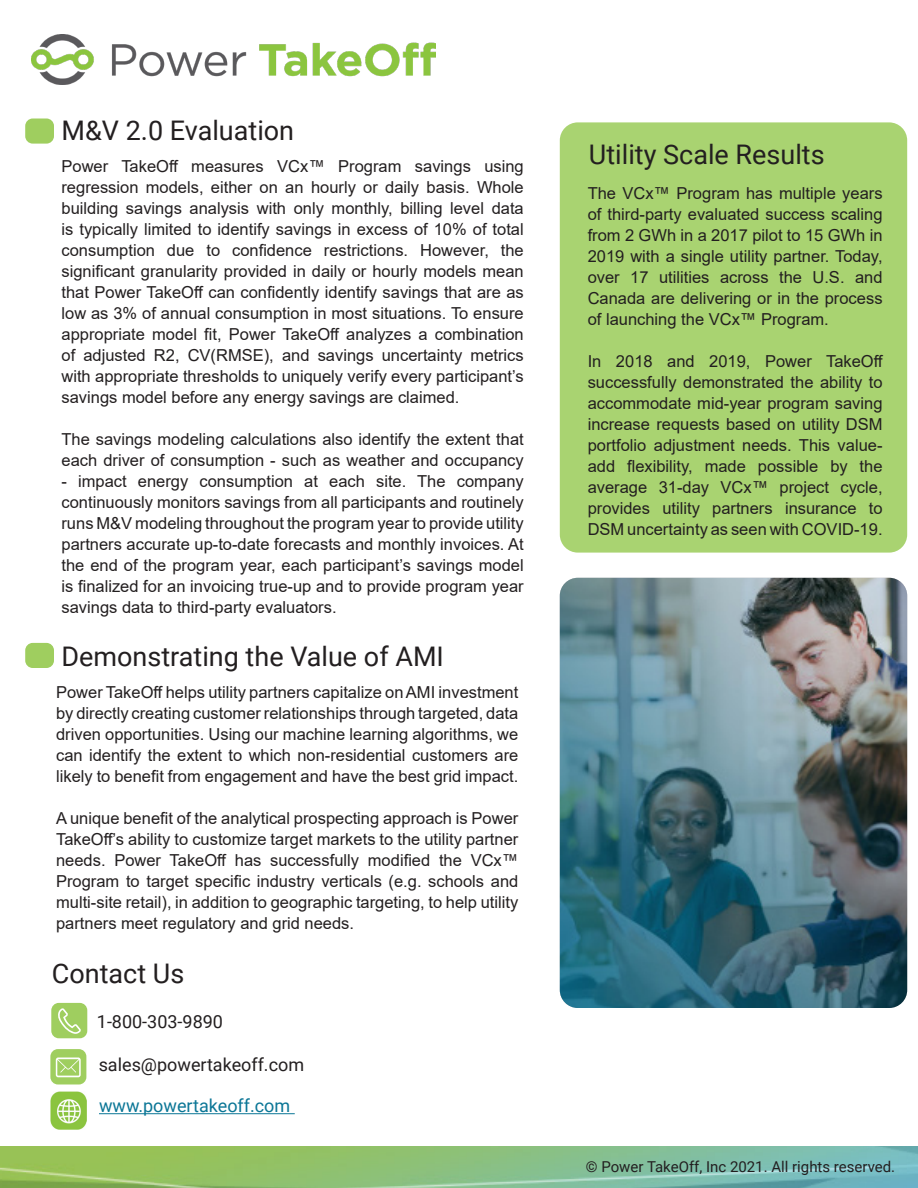
<style>
.page{position:relative;width:918px;height:1188px;background:#fff}
.page>*{position:absolute;margin:0;border:0;box-sizing:border-box;transform-origin:0 0}
.Section_Title{font:27px "Roboto";color:#231f20}
.Section_Title-2{font:18px "Roboto";color:#231f20}
.Section_Title-3{font:18px "Roboto";color:#0b7696}
.Body_Text__9_PT{font:16.5px/21px "Arial";color:#231f20;text-align:justify}
.Body_10_18_Reg_L{font:15px "Roboto";color:#231f20}
</style>
<div class="page">
<img style="left:0;top:1147px;width:918px;height:41px">
<div style="left:560px;top:122px;width:347px;height:431px;background:#a9d371;border-radius:18px"></div>
<img style="left:31px;top:34px;width:405px;height:51px">
<img style="left:560px;top:578px;width:347px;height:430px">
<svg style="left:25px;top:118px;width:29px;height:26px"></svg>
<svg style="left:25px;top:643px;width:29px;height:25px"></svg>
<img style="left:50px;top:1092px;width:36px;height:37px">
<svg style="left:52px;top:1003px;width:35px;height:35px"></svg>
<svg style="left:51px;top:1049px;width:35px;height:35px"></svg>
<hr style="left:99px;top:1113px;width:196px;height:1px;background:#0b7696">
<p class="Section_Title" style="left:62px;top:112px;width:234px">M&amp;V 2.0 Evaluation</p>
<p class="Body_Text__9_PT" style="left:62px;top:156px;width:464px">Power TakeOff measures VCx™ Program savings using regression models, either on an hourly or daily basis. Whole building savings analysis with only monthly, billing level data is typically limited to identify savings in excess of 10% of total consumption due to confidence restrictions. However, the significant granularity provided in daily or hourly models mean that Power TakeOff can confidently identify savings that are as low as 3% of annual consumption in most situations. To ensure appropriate model fit, Power TakeOff analyzes a combination of adjusted R2, CV(RMSE), and savings uncertainty metrics with appropriate thresholds to uniquely verify every participant’s savings model before any energy savings are claimed.</p>
<p class="Body_Text__9_PT" style="left:62px;top:429px;width:464px">The savings modeling calculations also identify the extent that each driver of consumption - such as weather and occupancy</p>
<p class="Body_Text__9_PT" style="left:62px;top:471px;width:464px">- impact energy consumption at each site. The company continuously monitors savings from all participants and routinely runs M&amp;V modeling throughout the program year to provide utility partners accurate up-to-date forecasts and monthly invoices. At the end of the program year, each participant’s savings model is finalized for an invoicing true-up and to provide program year savings data to third-party evaluators.</p>
<p class="Section_Title" style="left:62px;top:637px;width:384px">Demonstrating the Value of AMI</p>
<p class="Body_Text__9_PT" style="left:56px;top:682px;width:464px">Power TakeOff helps utility partners capitalize on AMI investment by directly creating customer relationships through targeted, data driven opportunities. Using our machine learning algorithms, we can identify the extent to which non-residential customers are likely to benefit from engagement and have the best grid impact.</p>
<p class="Body_Text__9_PT" style="left:56px;top:808px;width:464px">A unique benefit of the analytical prospecting approach is Power TakeOff’s ability to customize target markets to the utility partner needs. Power TakeOff has successfully modified the VCx™ Program to target specific industry verticals (e.g. schools and multi-site retail), in addition to geographic targeting, to help utility partners meet regulatory and grid needs.</p>
<p class="Section_Title" style="left:52px;top:954px;width:134px">Contact Us</p>
<p class="Section_Title-2" style="left:97px;top:1009px;width:128px">1-800-303-9890</p>
<p class="Section_Title-2" style="left:99px;top:1052px;width:207px">sales@powertakeoff.com</p>
<p class="Section_Title-3" style="left:99px;top:1093px;width:193px">www.powertakeoff.com</p>
<p class="Section_Title" style="left:589px;top:136px;width:237px">Utility Scale Results</p>
<p class="Body_Text__9_PT" style="left:588px;top:182px;width:296px">The VCx™ Program has multiple years of third-party evaluated success scaling from 2 GWh in a 2017 pilot to 15 GWh in 2019 with a single utility partner. Today, over 17 utilities across the U.S. and Canada are delivering or in the process of launching the VCx™ Program.</p>
<p class="Body_Text__9_PT" style="left:588px;top:350px;width:297px">In 2018 and 2019, Power TakeOff successfully demonstrated the ability to accommodate mid-year program saving increase requests based on utility DSM portfolio adjustment needs. This value&shy;add flexibility, made possible by the average 31-day VCx™ project cycle, provides utility partners insurance to DSM uncertainty as seen with COVID-19.</p>
<p class="Body_10_18_Reg_L" style="left:586px;top:1156px;width:311px">© Power TakeOff, Inc 2021. All rights reserved.</p>
</div>
